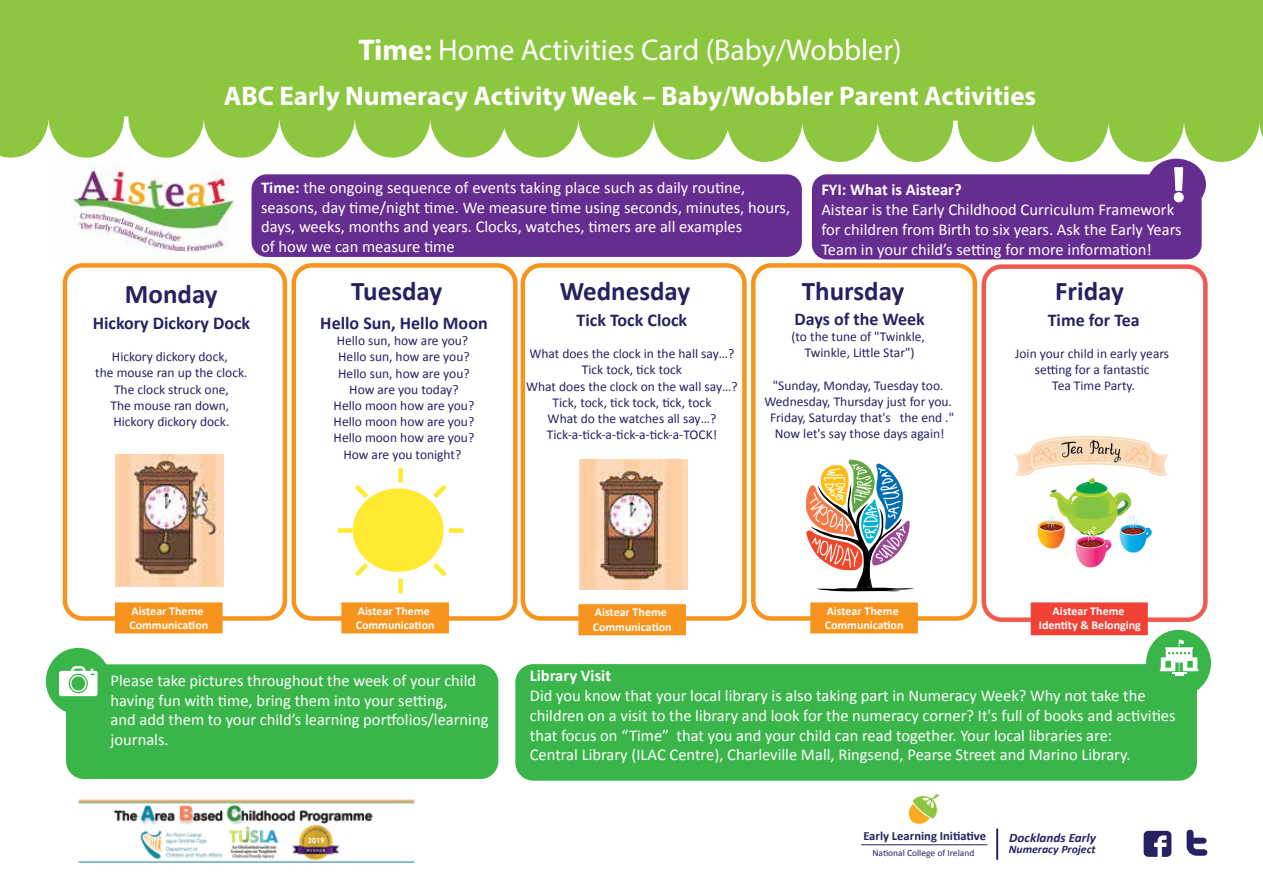
<style>
.page{position:relative;width:1263px;height:893px;background:#fff}
.page>*{position:absolute;margin:0;border:0;box-sizing:border-box;transform-origin:0 0}
.t1{font:700 49.65px "Myriad Pro";color:#fff}
.t2{font:30px "Myriad Pro";color:#fff}
.t3{font:700 27px "Myriad Pro";color:#fff}
.t4{font:700 27px "Calibri";color:#262262}
.t5{font:700 18px "Calibri";color:#262262}
.t6{font:16.5px/19.8px "Calibri";color:#fff}
.t7{font:700 16.5px "Calibri";color:#fff}
.t8{font:13.5px/16.2px "Calibri";color:#262262;text-align:center}
.t9{font:italic 700 12.9px "Calibri";color:#262262}
.t10{font:700 12.45px "Calibri";color:#262262}
.t11{font:700 12px/14.4px "Calibri";color:#fff}
.t12{font:italic 700 11.4px "Calibri";color:#262262}
.t13{font:9.45px "Calibri";color:#262262}
.s1{font-weight:700}
</style>
<div class="page">
<div style="left:812px;top:174px;width:389px;height:85px;background:#662d91;border-radius:15px"></div>
<div style="left:1147px;top:159px;width:59px;height:51px;background:#662d91;border-radius:50%"></div>
<svg style="left:1173px;top:167px;width:11px;height:36px"></svg>
<img style="left:72px;top:165px;width:165px;height:87px">
<svg style="left:0;top:0;width:1263px;height:162px;background:#95ca4c"></svg>
<div style="left:251px;top:174px;width:551px;height:83px;background:#662d91;border-radius:15px"></div>
<div style="left:63px;top:263px;width:224px;height:358px;border:4px solid #f7941e;border-radius:18px"></div>
<div style="left:291px;top:263px;width:227px;height:358px;border:4px solid #f7941e;border-radius:18px"></div>
<div style="left:521px;top:263px;width:226px;height:358px;border:4px solid #f7941e;border-radius:18px"></div>
<div style="left:751px;top:263px;width:226px;height:358px;border:4px solid #f7941e;border-radius:18px"></div>
<div style="left:981px;top:264px;width:227px;height:358px;border:4px solid #ef4136;border-radius:18px"></div>
<div style="left:115px;top:602px;width:108px;height:31px;background:#f7941e;border:2px solid #f7941e"></div>
<div style="left:66px;top:664px;width:432px;height:115px;background:#39b54a;border-radius:18px"></div>
<div style="left:46px;top:648px;width:65px;height:66px;background:#39b54a;border-radius:50%"></div>
<svg style="left:59px;top:666px;width:39px;height:30px"></svg>
<div style="left:515px;top:664px;width:682px;height:117px;background:#39b54a;border-radius:18px"></div>
<div style="left:1146px;top:630px;width:65px;height:66px;background:#39b54a;border-radius:50%"></div>
<svg style="left:1160px;top:639px;width:38px;height:36px"></svg>
<div style="left:996px;top:829px;width:2px;height:30px;background:#262262;border:1px solid #262262"></div>
<svg style="left:908px;top:794px;width:31px;height:30px"></svg>
<hr style="left:861px;top:844px;width:126px;height:1px;background:#262262">
<svg style="left:1143px;top:831px;width:28px;height:26px"></svg>
<svg style="left:1186px;top:830px;width:21px;height:26px"></svg>
<div style="left:341px;top:602px;width:108px;height:31px;background:#f7941e;border:2px solid #f7941e"></div>
<div style="left:578px;top:604px;width:108px;height:31px;background:#f7941e;border:2px solid #f7941e"></div>
<div style="left:810px;top:602px;width:108px;height:31px;background:#f7941e;border:2px solid #f7941e"></div>
<div style="left:1031px;top:602px;width:117px;height:33px;background:#ef4136;border:2px solid #ef4136"></div>
<svg style="left:1014px;top:435px;width:155px;height:133px"></svg>
<img style="left:579px;top:459px;width:108px;height:131px">
<img style="left:116px;top:454px;width:107px;height:133px">
<svg style="left:806px;top:460px;width:108px;height:131px"></svg>
<div style="left:353px;top:488px;width:91px;height:84px;background:#ffea31;border-radius:50%"></div>
<div style="left:398px;top:468px;width:5px;height:14px;background:#ffea31"></div>
<div style="left:398px;top:579px;width:5px;height:14px;background:#ffea31"></div>
<div style="left:338px;top:528px;width:14px;height:5px;background:#ffea31"></div>
<div style="left:449px;top:528px;width:14px;height:5px;background:#ffea31"></div>
<svg style="left:354px;top:558px;width:19px;height:19px"></svg>
<svg style="left:428px;top:484px;width:19px;height:19px"></svg>
<svg style="left:354px;top:484px;width:19px;height:19px"></svg>
<svg style="left:428px;top:558px;width:19px;height:19px"></svg>
<img style="left:78px;top:799px;width:337px;height:64px">
<h2 class="t2" style="left:359px;top:32px;width:545px"><span class="s1">Time:</span> Home Activities Card (Baby/Wobbler)</h2>
<h3 class="t3" style="left:224px;top:78px;width:814px">ABC Early Numeracy Activity Week – Baby/Wobbler Parent Activities</h3>
<h3 class="t4" style="left:125px;top:277px;width:94px">Monday</h3>
<p class="t5" style="left:93px;top:311px;width:159px">Hickory Dickory Dock</p>
<p class="t8" style="left:95px;top:349px;width:154px">Hickory dickory dock,<br>the mouse ran up the clock.<br>The clock struck one,<br>The mouse ran down,<br>Hickory dickory dock.</p>
<h1 class="t1" style="left:1172px;top:152px;width:15px">!</h1>
<p class="t6" style="left:261px;top:178px;width:530px"><span class="s1">Time:</span> the ongoing sequence of events taking place such as daily routine, seasons, day time/night time. We measure time using seconds, minutes, hours, days, weeks, months and years. Clocks, watches, timers are all examples<br>of how we can measure time</p>
<p class="t7" style="left:821px;top:179px;width:142px">FYI: What is Aistear?</p>
<p class="t6" style="left:821px;top:200px;width:362px">Aistear is the Early Childhood Curriculum Framework for children from Birth to six years. Ask the Early Years<br>Team in your child’s setting for more information!</p>
<h3 class="t4" style="left:351px;top:274px;width:92px">Tuesday</h3>
<p class="t5" style="left:320px;top:311px;width:169px">Hello Sun, Hello Moon</p>
<p class="t8" style="left:334px;top:333px;width:142px">Hello sun, how are you?<br>Hello sun, how are you?<br>Hello sun, how are you?<br>How are you today?<br>Hello moon how are you?<br>Hello moon how are you?<br>Hello moon how are you?<br>How are you tonight?</p>
<h3 class="t4" style="left:560px;top:274px;width:132px">Wednesday</h3>
<p class="t5" style="left:577px;top:308px;width:112px">Tick Tock Clock</p>
<p class="t8" style="left:526px;top:346px;width:213px">What does the clock in the hall say…?<br>Tick tock, tick tock<br>What does the clock on the wall say…?<br>Tick, tock, tick tock, tick, tock<br>What do the watches all say…?<br>Tick-a-tick-a-tick-a-tick-a-TOCK!</p>
<h3 class="t4" style="left:802px;top:274px;width:104px">Thursday</h3>
<h3 class="t4" style="left:1055px;top:274px;width:70px">Friday</h3>
<p class="t5" style="left:794px;top:307px;width:132px">Days of the Week</p>
<p class="t8" style="left:791px;top:329px;width:135px">(to the tune of "Twinkle,<br>Twinkle, Little Star")</p>
<p class="t8" style="left:764px;top:377px;width:191px">"Sunday, Monday, Tuesday too.<br>Wednesday, Thursday just for you.<br>Friday, Saturday that's the end ."<br>Now let's say those days again!</p>
<p class="t5" style="left:1048px;top:308px;width:93px">Time for Tea</p>
<p class="t8" style="left:1015px;top:345px;width:156px">Join your child in early years setting for a fantastic<br>Tea Time Party.</p>
<p class="t11" style="left:129px;top:603px;width:80px">Aistear Theme<br>Communication</p>
<p class="t11" style="left:356px;top:603px;width:80px">Aistear Theme<br>Communication</p>
<p class="t11" style="left:593px;top:605px;width:80px">Aistear Theme<br>Communication</p>
<p class="t11" style="left:825px;top:603px;width:80px">Aistear Theme<br>Communication</p>
<p class="t11" style="left:1039px;top:603px;width:104px;text-align:center">Aistear Theme<br>Identity &amp; Belonging</p>
<p class="t6" style="left:111px;top:670px;width:379px">Please take pictures throughout the week of your child having fun with time, bring them into your setting,<br>and add them to your child’s learning portfolios/learning journals.</p>
<p class="t7" style="left:530px;top:665px;width:83px">Library Visit</p>
<p class="t6" style="left:530px;top:686px;width:647px">Did you know that your local library is also taking part in Numeracy Week? Why not take the children on a visit to the library and look for the numeracy corner? It's full of books and activities that focus on “Time” that you and your child can read together. Your local libraries are:<br>Central Library (ILAC Centre), Charleville Mall, Ringsend, Pearse Street and Marino Library.</p>
<p class="t10" style="left:863px;top:828px;width:124px">Early Learning Initiative</p>
<p class="t9" style="left:1009px;top:829px;width:88px">Docklands Early</p>
<p class="t13" style="left:872px;top:846px;width:103px">National College of Ireland</p>
<p class="t12" style="left:1009px;top:842px;width:88px">Numeracy Project</p>
</div>
